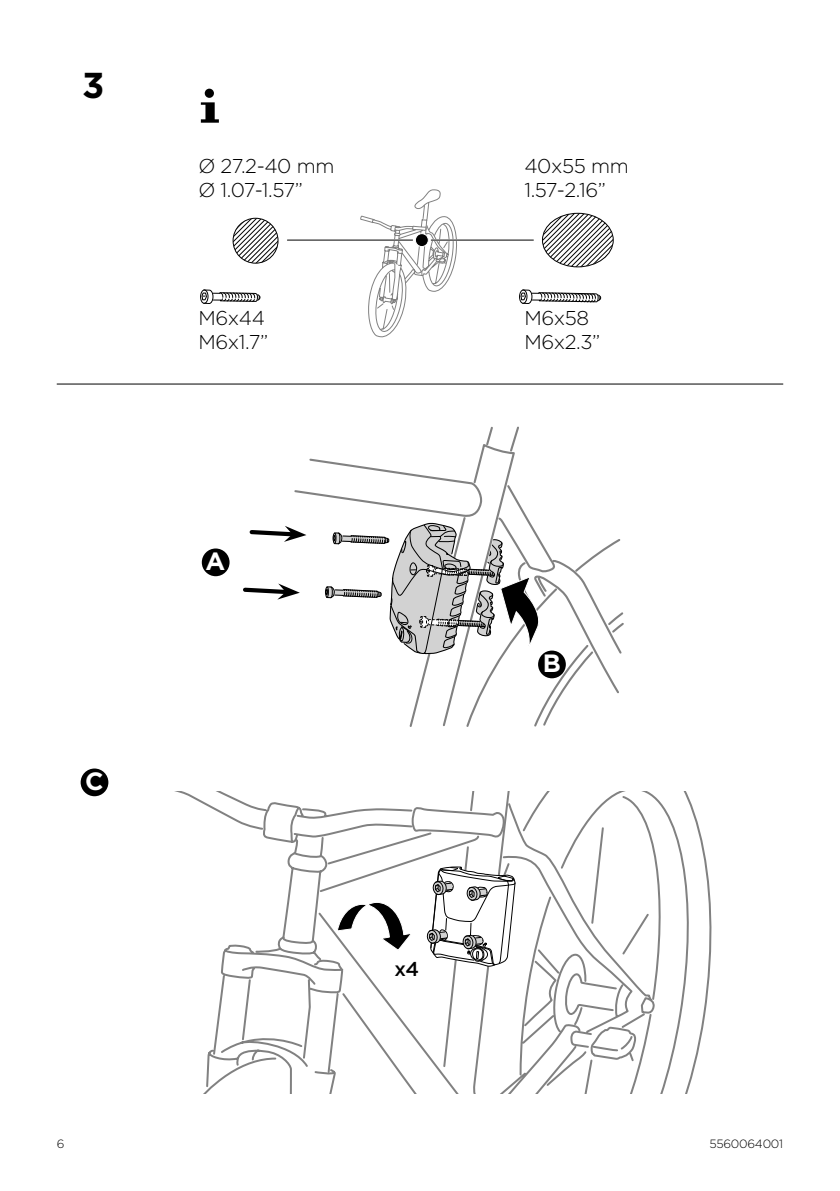
<style>
.page{position:relative;width:840px;height:1191px;background:#fff}
.page>*{position:absolute;margin:0;border:0;box-sizing:border-box;transform-origin:0 0}
.t1{font:700 36px "Thule";color:#000}
.t2{font:700 25px "Thule";color:#fff}
.t3{font:300 20px "Thule";letter-spacing:-.02em;color:#000}
.t4{font:500 20px "Thule";color:#000}
.t5{font:300 12px "Thule";letter-spacing:-.02em;color:#000}
</style>
<div class="page">
<hr style="left:57px;top:383px;width:725px;height:1px;background:#000">
<div style="left:200px;top:289px;width:8px;height:15px;border:1px solid #000;border-radius:50%"></div>
<svg style="left:201px;top:289px;width:59px;height:15px"></svg>
<div style="left:518px;top:289px;width:9px;height:15px;border:1px solid #000;border-radius:50%"></div>
<svg style="left:520px;top:289px;width:80px;height:15px"></svg>
<svg style="left:360px;top:189px;width:97px;height:148px"></svg>
<div style="left:415px;top:234px;width:13px;height:12px;background:#000;border-radius:50%"></div>
<div style="left:415px;top:233px;width:13px;height:14px;border:1px solid #fff;border-radius:50%"></div>
<hr style="left:287px;top:239px;width:125px;height:2px;background:#fff">
<hr style="left:287px;top:240px;width:125px;height:1px;background:#000">
<hr style="left:431px;top:239px;width:102px;height:2px;background:#fff">
<hr style="left:431px;top:240px;width:102px;height:1px;background:#000">
<svg style="left:234px;top:218px;width:44px;height:45px"></svg>
<div style="left:232px;top:218px;width:46px;height:46px;border:1px solid #000;border-radius:50%"></div>
<svg style="left:543px;top:213px;width:70px;height:54px"></svg>
<div style="left:541px;top:213px;width:72px;height:54px;border:1px solid #000;border-radius:50%"></div>
<svg style="left:201px;top:102px;width:18px;height:21px"></svg>
<div style="left:205px;top:89px;width:9px;height:9px;background:#000;border-radius:50%"></div>
<svg style="left:174px;top:791px;width:538px;height:302px"></svg>
<svg style="left:426px;top:791px;width:89px;height:302px"></svg>
<svg style="left:336px;top:902px;width:76px;height:49px"></svg>
<div style="left:81px;top:768px;width:27px;height:28px;background:#000;border-radius:50%"></div>
<svg style="left:243px;top:426px;width:381px;height:301px"></svg>
<div style="left:202px;top:548px;width:27px;height:28px;background:#000;border-radius:50%"></div>
<div style="left:537px;top:650px;width:28px;height:28px;background:#000;border-radius:50%"></div>
<p class="t1" style="left:82px;top:64px;width:24px">3</p>
<p class="t2" style="left:85px;top:766px;width:20px">C</p>
<p class="t3" style="left:198px;top:153px;width:137px">Ø 27.2-40 mm</p>
<p class="t3" style="left:198px;top:177px;width:106px">Ø 1.07-1.57”</p>
<p class="t3" style="left:198px;top:305px;width:68px">M6x44</p>
<p class="t3" style="left:198px;top:329px;width:72px">M6x1.7”</p>
<p class="t2" style="left:205px;top:546px;width:21px">A</p>
<p class="t4" style="left:394px;top:955px;width:26px">x4</p>
<p class="t3" style="left:524px;top:153px;width:106px">40x55 mm</p>
<p class="t3" style="left:524px;top:177px;width:83px">1.57-2.16”</p>
<p class="t3" style="left:524px;top:305px;width:66px">M6x58</p>
<p class="t3" style="left:524px;top:329px;width:77px">M6x2.3”</p>
<p class="t2" style="left:542px;top:648px;width:20px">B</p>
<p class="t5" style="left:57px;top:1135px;width:9px">6</p>
<p class="t5" style="left:709px;top:1135px;width:75px">5560064001</p>
</div>
